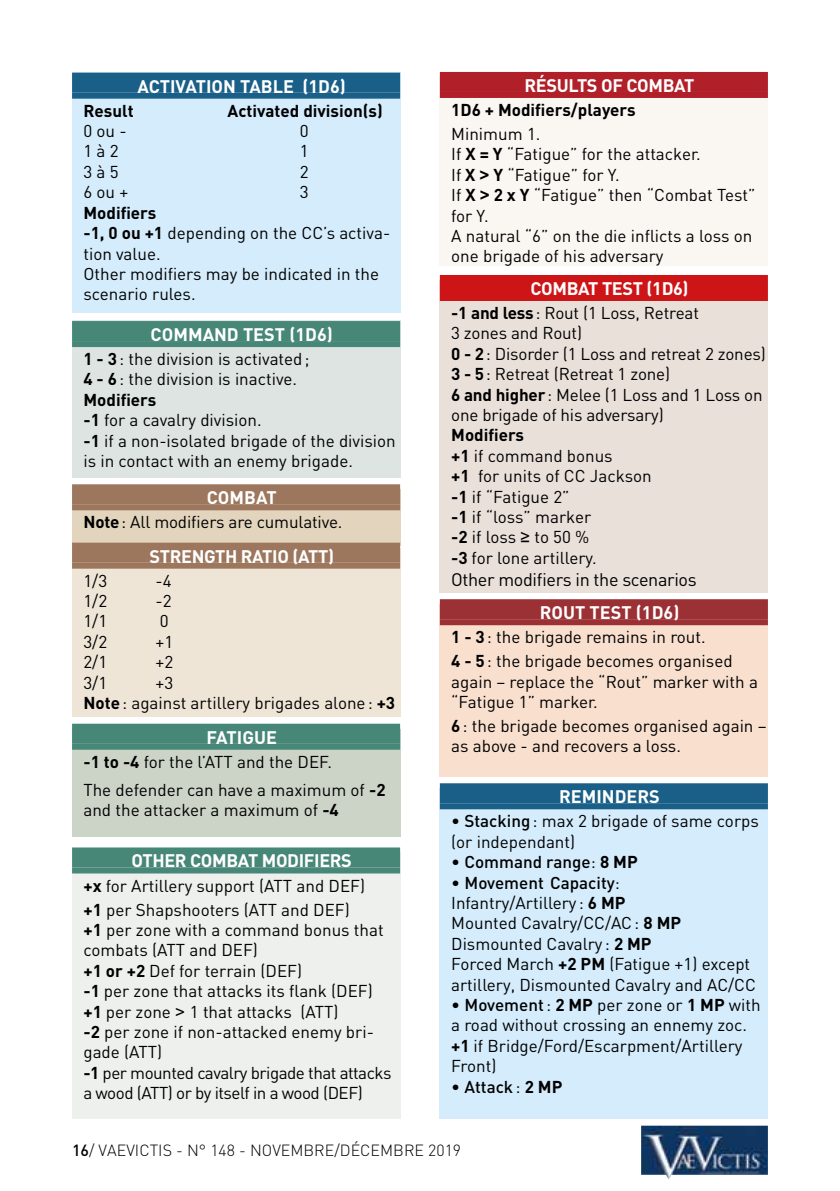
<style>
.page{position:relative;width:840px;height:1191px;background:#fff}
.page>*{position:absolute;margin:0;border:0;box-sizing:border-box;transform-origin:0 0}
.t1{font:700 18px "DIN";color:#fff}
.t2{font:700 18px "DIN";letter-spacing:-.02em;color:#fff}
.t3{font:18px "DIN";letter-spacing:-.02em;color:#000}
.t4{font:17px/20.4px "DIN";color:#000}
.t5{font:700 17px "DIN";color:#000}
.t6{font:500 17px "DIN";color:#000}
.t7{font:300 16px "DIN";color:#000}
.s1{font-weight:700}
.s2{font-family:"Arial"}
.s3{font-family:"Arial";font-weight:700}
.s4{font-weight:500}
.s5{font-weight:400}
</style>
<div class="page">
<img style="left:641px;top:1125px;width:126px;height:54px">
<div style="left:72px;top:72px;width:328px;height:240px;background:#d4ecfb"></div>
<div style="left:72px;top:73px;width:328px;height:20px;background:#1a5f88"></div>
<div style="left:72px;top:93px;width:328px;height:6px;background:#1a5f88"></div>
<div style="left:439px;top:77px;width:328px;height:189px;background:#faf7f2"></div>
<div style="left:439px;top:72px;width:328px;height:20px;background:#b11f29"></div>
<div style="left:439px;top:92px;width:328px;height:6px;background:#b11f29"></div>
<div style="left:439px;top:604px;width:328px;height:172px;background:#f8dfce"></div>
<div style="left:439px;top:599px;width:328px;height:20px;background:#9b3135"></div>
<div style="left:439px;top:619px;width:328px;height:6px;background:#9b3135"></div>
<div style="left:439px;top:788px;width:328px;height:331px;background:#d4ecfb"></div>
<div style="left:439px;top:783px;width:328px;height:20px;background:#1a5f88"></div>
<div style="left:439px;top:803px;width:328px;height:6px;background:#1a5f88"></div>
<div style="left:439px;top:280px;width:328px;height:312px;background:#e9e0da"></div>
<div style="left:439px;top:275px;width:328px;height:20px;background:#cd1417"></div>
<div style="left:439px;top:295px;width:328px;height:6px;background:#cd1417"></div>
<div style="left:72px;top:320px;width:328px;height:157px;background:#dde4e2"></div>
<div style="left:72px;top:321px;width:328px;height:20px;background:#478778"></div>
<div style="left:72px;top:341px;width:328px;height:6px;background:#478778"></div>
<div style="left:72px;top:728px;width:328px;height:108px;background:#ccd4c8"></div>
<div style="left:72px;top:723px;width:328px;height:20px;background:#478778"></div>
<div style="left:72px;top:743px;width:328px;height:6px;background:#478778"></div>
<div style="left:72px;top:852px;width:328px;height:267px;background:#eef0ed"></div>
<div style="left:72px;top:847px;width:328px;height:20px;background:#478778"></div>
<div style="left:72px;top:867px;width:328px;height:6px;background:#478778"></div>
<div style="left:72px;top:489px;width:328px;height:56px;background:#e2d4bd"></div>
<div style="left:72px;top:484px;width:328px;height:20px;background:#9c765d"></div>
<div style="left:72px;top:504px;width:328px;height:6px;background:#9c765d"></div>
<div style="left:72px;top:547px;width:328px;height:169px;background:#eee5d7"></div>
<div style="left:72px;top:542px;width:328px;height:20px;background:#9c765d"></div>
<div style="left:72px;top:562px;width:328px;height:6px;background:#9c765d"></div>
<p class="t1" style="left:137px;top:74px;width:210px">ACTIVATION TABLE (1D6)</p>
<p class="t5" style="left:83px;top:99px;width:87px">RESULT A</p>
<p class="t5" style="left:238px;top:99px;width:146px">CTIVATED DIVISION(S)</p>
<p class="t4" style="left:83px;top:120px;width:45px">0 ou -</p>
<p class="t4" style="left:299px;top:120px;width:10px">0</p>
<p class="t4" style="left:83px;top:141px;width:37px">1 à 2</p>
<p class="t4" style="left:299px;top:141px;width:10px">1</p>
<p class="t4" style="left:83px;top:161px;width:37px">3 à 5</p>
<p class="t4" style="left:299px;top:161px;width:10px">2</p>
<p class="t4" style="left:83px;top:182px;width:46px">6 ou +</p>
<p class="t4" style="left:299px;top:182px;width:10px">3</p>
<p class="t4" style="left:83px;top:202px;width:308px"><span class="s1">MODIFIERS<br>-1, 0 OU +1</span> depending on the CC’s activa&shy;tion value.<br>Other modifiers may be indicated in the scenario rules.</p>
<p class="t1" style="left:150px;top:323px;width:184px">CO MMAND TEST (1D6)</p>
<p class="t4" style="left:83px;top:348px;width:314px"><span class="s1">1 - 3</span>: the division is activated;<br><span class="s1">4 - 6</span>: the division is inactive.<br><span class="s1">MODIFIERS<br>-1</span> for a cavalry division.<br><span class="s1">-1</span> if a non-isolated brigade of the division is in contact with an enemy brigade.</p>
<p class="t1" style="left:207px;top:486px;width:71px">COM BAT</p>
<p class="t4" style="left:83px;top:511px;width:260px"><span class="s1">NOTE</span>: All modifiers are cumulative.</p>
<p class="t2" style="left:149px;top:544px;width:186px">STRENGTH RATIO (ATT)</p>
<p class="t4" style="left:83px;top:570px;width:25px">1/3</p>
<p class="t4" style="left:155px;top:570px;width:18px">-4</p>
<p class="t4" style="left:83px;top:590px;width:25px">1/2</p>
<p class="t4" style="left:155px;top:590px;width:18px">-2</p>
<p class="t4" style="left:83px;top:611px;width:25px">1/1</p>
<p class="t4" style="left:160px;top:611px;width:10px">0</p>
<p class="t4" style="left:83px;top:631px;width:25px">3/2</p>
<p class="t4" style="left:155px;top:631px;width:19px">+1</p>
<p class="t4" style="left:83px;top:651px;width:25px">2/1</p>
<p class="t4" style="left:155px;top:651px;width:19px">+2</p>
<p class="t4" style="left:83px;top:672px;width:25px">3/1</p>
<p class="t4" style="left:83px;top:672px;width:313px;text-indent:72px">+3<br><span class="s1">NOTE</span>: against artillery brigades alone: <span class="s1">+3</span></p>
<p class="t1" style="left:206px;top:725px;width:72px">FATIGUE</p>
<p class="t4" style="left:83px;top:747px;width:303px;line-height:28px"><span class="s1">-1 TO -4</span> for the l’ATT and the DEF.<br>The defender can have a maximum of <span class="s1">-2</span></p>
<p class="t4" style="left:83px;top:799px;width:257px">and the attacker a maximum of <span class="s1">-4</span></p>
<p class="t2" style="left:131px;top:849px;width:220px">OTHER COMBAT MODIFIERS</p>
<p class="t4" style="left:83px;top:873px;width:283px;line-height:24px"><span class="s1">+X</span> for Artillery support (ATT and DEF) <span class="s1">+1</span> per Shapshooters (ATT and DEF)</p>
<p class="t4" style="left:83px;top:919px;width:309px"><span class="s1">+1</span> per zone with a command bonus that combats (ATT and DEF)<br><span class="s1">+1 OR +2</span> Def for terrain (DEF)<br><span class="s1">-1</span> per zone that attacks its flank (DEF) <span class="s1">+1</span> per zone <span class="s2">&gt;</span> 1 that attacks (ATT)<br><span class="s1">-2</span> per zone if non-attacked enemy bri&shy;gade (ATT)<br><span class="s1">-1</span> per mounted cavalry brigade that attacks a wood (ATT) or by itself in a wood (DEF)</p>
<p class="t2" style="left:524px;top:74px;width:171px">RÉSULTS OF COM BAT</p>
<p class="t5" style="left:451px;top:99px;width:186px">1D6 + MODIFIERS/PLAYERS</p>
<p class="t4" style="left:451px;top:123px;width:305px">Minimum 1.<br>If <span class="s1">X = Y</span> “Fatigue” for the attacker.<br>If <span class="s1">X</span> <span class="s3">&gt;</span> <span class="s1">Y</span> “Fatigue” for Y.<br>If <span class="s1">X</span> <span class="s3">&gt;</span> <span class="s1">2 X Y</span> “Fatigue” then “Combat Test” for Y.<br>A natural “6” on the die inflicts a loss on one brigade of his adversary</p>
<p class="t2" style="left:530px;top:277px;width:160px">COM BAT TEST (1D6)</p>
<p class="t4" style="left:451px;top:302px;width:316px"><span class="s1">-1 AND LESS</span>: Rout (1 Loss, Retreat<br>3 zones and Rout)<br><span class="s1">0 - 2</span>: Disorder (1 Loss and retreat 2 zones)<br><span class="s1">3 - 5</span>: Retreat (Retreat 1 zone)<br><span class="s1">6 AND HIGHER</span>: Melee (1 Loss and 1 Loss on one brigade of his adversary)</p>
<p class="t4" style="left:451px;top:425px;width:202px"><span class="s1">MODIFIERS<br>+1</span> if command bonus<br><span class="s1">+1</span> for units of CC Jackson <span class="s1">-1</span> if “Fatigue 2”<br><span class="s1">-1</span> if “loss” marker<br><span class="s1">-2</span> if loss <span class="s2">≥</span> to 50 %<br><span class="s1">-3</span> for lone artillery.</p>
<p class="t3" style="left:451px;top:568px;width:247px">Other modifiers in the scenarios</p>
<p class="t1" style="left:539px;top:601px;width:141px">ROUT TEST (1D6)</p>
<p class="t4" style="left:451px;top:625px;width:283px;line-height:24px"><span class="s1">1 - 3</span>: the brigade remains in rout.<br><span class="s1">4 - 5</span>: the brigade becomes organised</p>
<p class="t4" style="left:451px;top:671px;width:308px">again – replace the “Rout” marker with a “Fatigue 1” marker.</p>
<p class="t4" style="left:451px;top:715px;width:317px"><span class="s1">6</span>: the brigade becomes organised again – as above - and recovers a loss.</p>
<p class="t1" style="left:559px;top:785px;width:101px">REM IN DERS</p>
<p class="t4" style="left:451px;top:810px;width:309px">• <span class="s4">Stacking</span>: max 2 brigade of same corps (or independant)</p>
<p class="t6" style="left:451px;top:851px;width:188px"><span class="s5">•</span> Command range<span class="s5">:</span> <span class="s1">8 MP</span></p>
<p class="t4" style="left:451px;top:872px;width:306px">• <span class="s4">Movement Capacity</span>:<br>Infantry/Artillery : <span class="s1">6 MP<br></span>Mounted Cavalry/CC/AC: <span class="s1">8 MP<br></span>Dismounted Cavalry : <span class="s1">2 MP<br></span>Forced March <span class="s1">+2 PM</span> (Fatigue +1) except artillery, Dismounted Cavalry and AC/CC</p>
<p class="t4" style="left:451px;top:994px;width:311px">• <span class="s4">Movement</span>: <span class="s1">2 MP</span> per zone or <span class="s1">1 MP</span> with a road without crossing an ennemy zoc. <span class="s1">+1</span> if Bridge/Ford/Escarpment/Artillery<br>Front)</p>
<p class="t6" style="left:451px;top:1075px;width:113px"><span class="s5">•</span> Attack<span class="s5">:</span> <span class="s1">2 MP</span></p>
<p class="t7" style="left:72px;top:1140px;width:390px"><span class="s4">16</span>/ VAEVICTIS - N° 148 - NOVEMBRE/DÉCEMBRE 2019</p>
</div>
